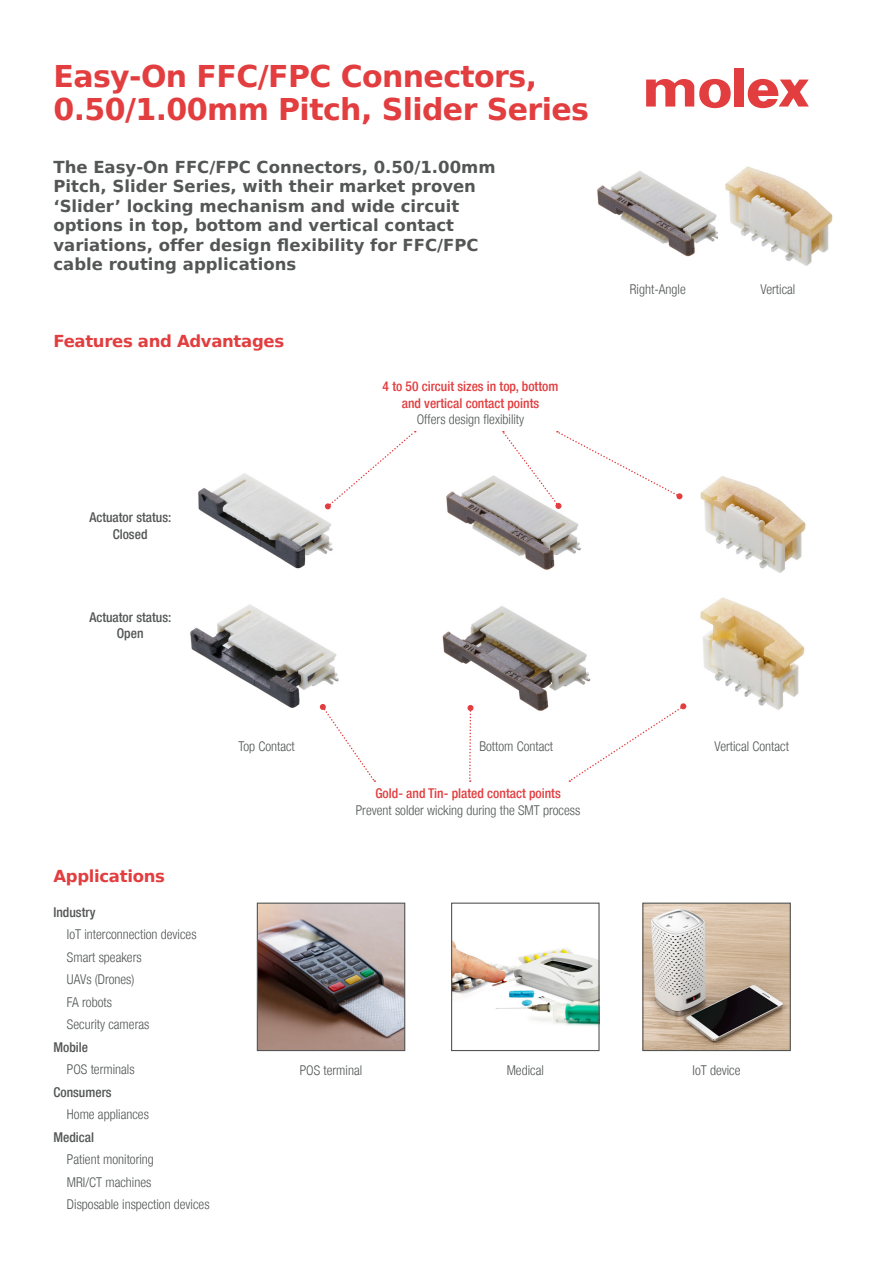
<style>
.page{position:relative;width:893px;height:1263px;background:#fff}
.page>*{position:absolute;margin:0;border:0;box-sizing:border-box;transform-origin:0 0}
.t1{font:700 30px/33px "Bitstream Vera Sans";letter-spacing:-.02em;color:#e23d3f}
.t2{font:700 16.5px/19.5px "Bitstream Vera Sans";color:#545656}
.t3{font:700 16.5px "Bitstream Vera Sans";letter-spacing:-.02em;color:#e23d3f}
.t4{font:300 condensed 13.5px/22.5px "Helvetica Neue LT";color:#545656}
.t5{font:500 condensed 13.5px/16.5px "Helvetica Neue LT";color:#e23d3f;text-align:center}
.t6{font:500 condensed 13.5px/16.5px "Helvetica Neue LT";color:#545656;text-align:center}
</style>
<div class="page">
<img style="left:259px;top:904px;width:144px;height:145px">
<div style="left:257px;top:902px;width:148px;height:149px;border:1px solid #545656"></div>
<img style="left:453px;top:941px;width:145px;height:85px">
<div style="left:451px;top:902px;width:149px;height:149px;border:1px solid #545656"></div>
<img style="left:644px;top:904px;width:145px;height:145px">
<div style="left:642px;top:902px;width:149px;height:149px;border:1px solid #545656"></div>
<img style="left:597px;top:171px;width:121px;height:86px">
<img style="left:725px;top:166px;width:108px;height:100px">
<img style="left:682px;top:476px;width:124px;height:234px">
<img style="left:190px;top:473px;width:149px;height:235px">
<img style="left:446px;top:475px;width:135px;height:95px">
<img style="left:442px;top:606px;width:149px;height:105px">
<svg style="left:320px;top:704px;width:56px;height:78px"></svg>
<svg style="left:325px;top:431px;width:91px;height:78px"></svg>
<svg style="left:568px;top:703px;width:118px;height:79px"></svg>
<svg style="left:467px;top:705px;width:6px;height:77px"></svg>
<svg style="left:502px;top:431px;width:180px;height:78px"></svg>
<div style="left:734px;top:68px;width:10px;height:39px;background:#e23d3f"></div>
<svg style="left:646px;top:78px;width:85px;height:30px"></svg>
<svg style="left:748px;top:79px;width:61px;height:29px"></svg>
<h1 class="t1" style="left:53px;top:60px;width:537px">Easy-On FFC/FPC Connectors,<br>0.50/1.00mm Pitch, Slider Series</h1>
<p class="t2" style="left:53px;top:157px;width:444px">The Easy-On FFC/FPC Connectors, 0.50/1.00mm Pitch, Slider Series, with their market proven ‘Slider’ locking mechanism and wide circuit options in top, bottom and vertical contact variations, offer design flexibility for FFC/FPC cable routing applications</p>
<p class="t3" style="left:53px;top:332px;width:232px">Features and Advantages</p>
<p class="t6" style="left:89px;top:509px;width:83px">Actuator status:<br>Closed</p>
<p class="t6" style="left:89px;top:608px;width:83px">Actuator status:<br>Open</p>
<p class="t5" style="left:383px;top:378px;width:177px">4 to 50 circuit sizes in top, bottom and vertical contact points</p>
<p class="t4" style="left:417px;top:408px;width:109px">Offers design flexibility</p>
<p class="t4" style="left:630px;top:278px;width:57px">Right-Angle</p>
<p class="t4" style="left:760px;top:278px;width:36px">Vertical</p>
<p class="t3" style="left:53px;top:867px;width:113px">Applications</p>
<p class="t6" style="left:53px;top:903px;width:44px">Industry</p>
<p class="t4" style="left:67px;top:923px;width:131px">IoT interconnection devices<br>Smart speakers<br>UAVs (Drones)<br>FA robots<br>Security cameras</p>
<p class="t6" style="left:53px;top:1038px;width:36px">Mobile</p>
<p class="t4" style="left:67px;top:1058px;width:69px">POS terminals</p>
<p class="t6" style="left:53px;top:1083px;width:60px">Consumers</p>
<p class="t4" style="left:67px;top:1103px;width:84px">Home appliances</p>
<p class="t6" style="left:53px;top:1128px;width:42px">Medical</p>
<p class="t4" style="left:67px;top:1148px;width:144px">Patient monitoring<br>MRI/CT machines<br>Disposable inspection devices</p>
<p class="t4" style="left:238px;top:735px;width:58px">Top Contact</p>
<p class="t4" style="left:479px;top:735px;width:75px">Bottom Contact</p>
<p class="t4" style="left:714px;top:735px;width:76px">Vertical Contact</p>
<p class="t5" style="left:375px;top:785px;width:187px">Gold- and Tin- plated contact points</p>
<p class="t4" style="left:356px;top:799px;width:226px">Prevent solder wicking during the SMT process</p>
<p class="t4" style="left:300px;top:1058px;width:64px">POS terminal</p>
<p class="t4" style="left:507px;top:1058px;width:39px">Medical</p>
<p class="t4" style="left:693px;top:1058px;width:49px">IoT device</p>
</div>
